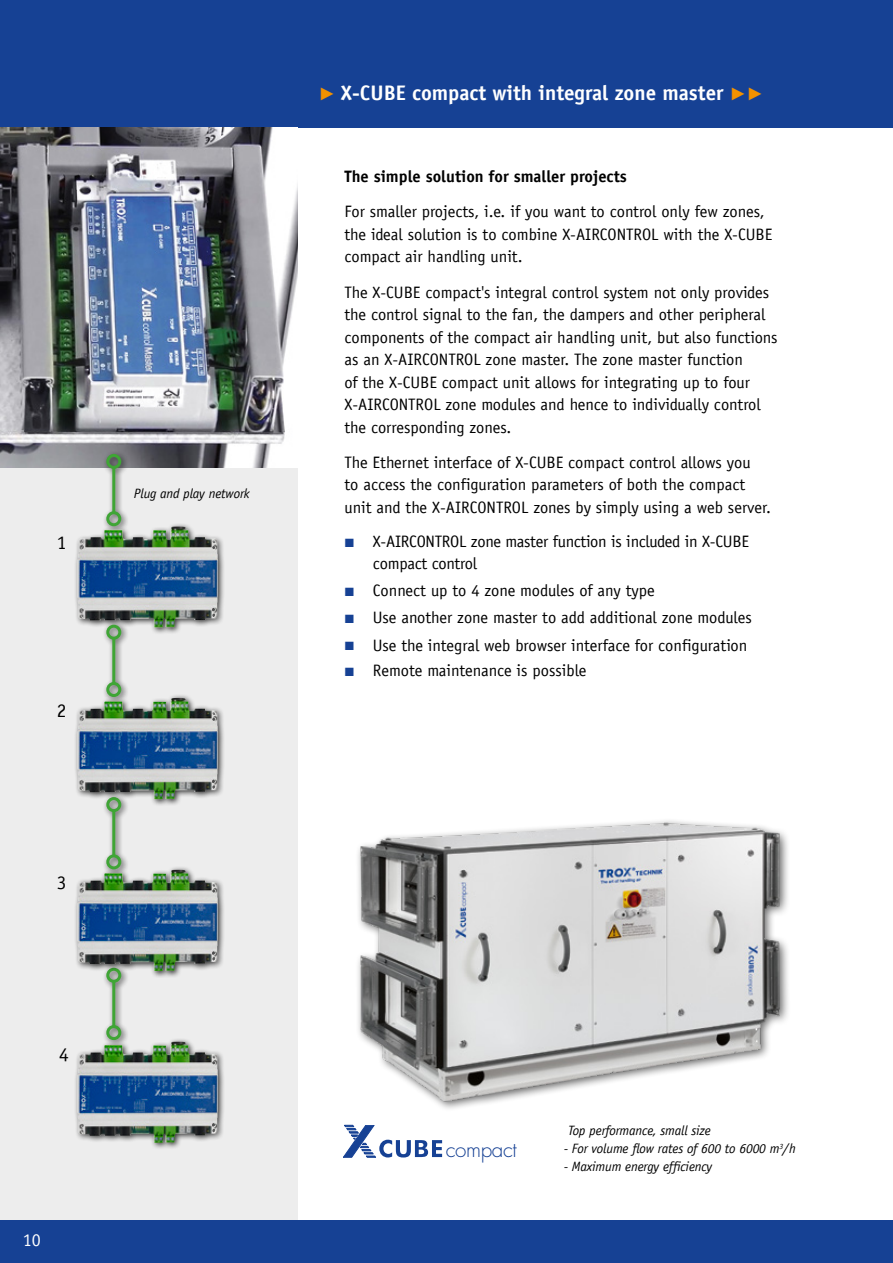
<style>
.page{position:relative;width:893px;height:1263px;background:#fff}
.page>*{position:absolute;margin:0;border:0;box-sizing:border-box;transform-origin:0 0}
.t1{font:700 21px "TROX Officina Sans";color:#fff}
.t2{font:300 20.7px "Futura Std";letter-spacing:-.02em;color:#164194}
.t3{font:19.35px "TROX Officina Sans";color:#000}
.t4{font:18px "TROX Officina Sans";color:#fff}
.t5{font:16.5px/22.5px "TROX Officina Sans";color:#000}
.t6{font:700 16.5px "TROX Officina Sans";color:#000}
.t7{font:italic 13.5px "TROX Officina Sans";letter-spacing:-.01em;color:#000}
.s1{font-family:"TROX Helvetica";font-weight:400;color:#f39200}
.s2{font-family:"TROX Helvetica";font-size:12px;color:#164194}
</style>
<div class="page">
<div style="left:0;top:123px;width:298px;height:1102px;background:#ededed"></div>
<div style="left:0;top:0;width:893px;height:128px;background:#164194"></div>
<div style="left:0;top:1220px;width:893px;height:43px;background:#164194"></div>
<img style="left:0;top:128px;width:298px;height:340px">
<div style="left:102px;top:450px;width:27px;height:84px;background:#000;opacity:.75"></div>
<hr style="left:112px;top:467px;width:3px;height:46px;background:#3fa535">
<div style="left:106px;top:454px;width:15px;height:15px;border:3px solid #3fa535;border-radius:50%"></div>
<div style="left:106px;top:511px;width:15px;height:15px;border:3px solid #3fa535;border-radius:50%"></div>
<div style="left:73px;top:522px;width:152px;height:113px;background:#000;opacity:.75"></div>
<img style="left:77px;top:526px;width:141px;height:101px">
<img style="left:358px;top:820px;width:430px;height:289px">
<div style="left:102px;top:621px;width:27px;height:84px;background:#000;opacity:.75"></div>
<hr style="left:112px;top:638px;width:3px;height:45px;background:#3fa535">
<div style="left:106px;top:625px;width:15px;height:15px;border:3px solid #3fa535;border-radius:50%"></div>
<div style="left:106px;top:682px;width:15px;height:15px;border:3px solid #3fa535;border-radius:50%"></div>
<div style="left:102px;top:793px;width:27px;height:84px;background:#000;opacity:.75"></div>
<hr style="left:112px;top:810px;width:3px;height:46px;background:#3fa535">
<div style="left:106px;top:797px;width:15px;height:15px;border:3px solid #3fa535;border-radius:50%"></div>
<div style="left:106px;top:854px;width:15px;height:15px;border:3px solid #3fa535;border-radius:50%"></div>
<div style="left:102px;top:964px;width:27px;height:84px;background:#000;opacity:.75"></div>
<hr style="left:112px;top:981px;width:3px;height:45px;background:#3fa535">
<div style="left:106px;top:968px;width:15px;height:15px;border:3px solid #3fa535;border-radius:50%"></div>
<div style="left:106px;top:1025px;width:15px;height:15px;border:3px solid #3fa535;border-radius:50%"></div>
<svg style="left:343px;top:1125px;width:99px;height:32px"></svg>
<div style="left:73px;top:694px;width:152px;height:112px;background:#000;opacity:.75"></div>
<img style="left:77px;top:698px;width:141px;height:101px">
<div style="left:73px;top:866px;width:152px;height:112px;background:#000;opacity:.75"></div>
<img style="left:77px;top:870px;width:141px;height:101px">
<div style="left:73px;top:1037px;width:152px;height:113px;background:#000;opacity:.75"></div>
<img style="left:77px;top:1041px;width:141px;height:102px">
<p class="t3" style="left:57px;top:531px;width:11px">1</p>
<p class="t3" style="left:57px;top:699px;width:11px">2</p>
<p class="t3" style="left:57px;top:871px;width:11px">3</p>
<p class="t3" style="left:59px;top:1043px;width:11px">4</p>
<p class="t7" style="left:134px;top:486px;width:117px">Plug and play network</p>
<p class="t4" style="left:23px;top:1229px;width:19px">10</p>
<p class="t1" style="left:319px;top:80px;width:446px"><span class="s1">▶</span> X-CUBE compact with integral zone master <span class="s1">▶▶</span></p>
<p class="t6" style="left:344px;top:166px;width:284px">The simple solution for smaller projects</p>
<p class="t5" style="left:344px;top:200px;width:429px">For smaller projects, i.e. if you want to control only few zones, the ideal solution is to combine X-AIRCONTROL with the X-CUBE compact air handling unit.</p>
<p class="t5" style="left:344px;top:281px;width:435px">The X-CUBE compact's integral control system not only provides the control signal to the fan, the dampers and other peripheral components of the compact air handling unit, but also functions as an X-AIRCONTROL zone master. The zone master function<br>of the X-CUBE compact unit allows for integrating up to four X-AIRCONTROL zone modules and hence to individually control the corresponding zones.</p>
<p class="t5" style="left:344px;top:451px;width:428px">The Ethernet interface of X-CUBE compact control allows you<br>to access the configuration parameters of both the compact unit and the X-AIRCONTROL zones by simply using a web server.</p>
<p class="t5" style="left:373px;top:530px;width:378px;text-indent:-28px"><span class="s2">■</span> X-AIRCONTROL zone master function is included in X-CUBE compact control</p>
<p class="t5" style="left:344px;top:579px;width:312px"><span class="s2">■</span> Connect up to 4 zone modules of any type</p>
<p class="t5" style="left:344px;top:606px;width:409px"><span class="s2">■</span> Use another zone master to add additional zone modules</p>
<p class="t5" style="left:344px;top:634px;width:404px"><span class="s2">■</span> Use the integral web browser interface for configuration</p>
<p class="t5" style="left:344px;top:659px;width:244px"><span class="s2">■</span> Remote maintenance is possible</p>
<p class="t2" style="left:446px;top:1137px;width:72px">compact</p>
<p class="t7" style="left:568px;top:1122px;width:144px">Top performance, small size</p>
<p class="t7" style="left:564px;top:1140px;width:233px">- For volume flow rates of 600 to 6000 m<sup>3</sup>/h</p>
<p class="t7" style="left:564px;top:1158px;width:150px">- Maximum energy efficiency</p>
</div>
